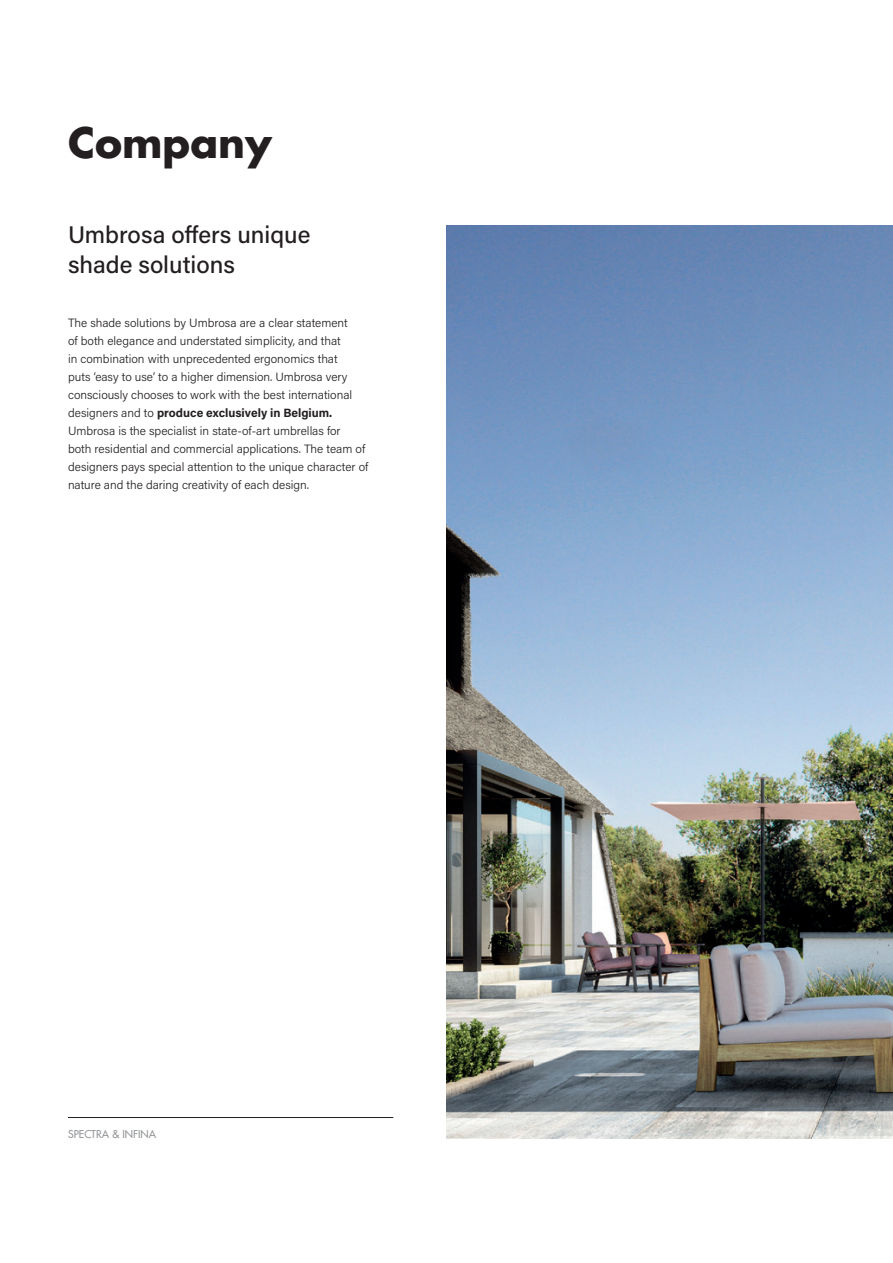
<style>
.page{position:relative;width:893px;height:1263px;background:#fff}
.page>*{position:absolute;margin:0;border:0;box-sizing:border-box;transform-origin:0 0}
.t1{font:700 40.8px "Futura";color:#231f20}
.t2{font:500 24px "Acumin Pro";color:#231f20}
.t3{font:300 12px/18px "Acumin Pro";color:#231f20}
.t4{font:10.5px "Futura";color:#939598}
.s1{font-weight:700}
</style>
<div class="page">
<img style="left:446px;top:226px;width:447px;height:912px">
<hr style="left:68px;top:1117px;width:325px;height:1px;background:#231f20">
<p class="t1" style="left:68px;top:114px;width:205px">Company</p>
<p class="t2" style="left:68px;top:218px;width:244px">Umbrosa offers unique</p>
<p class="t2" style="left:68px;top:248px;width:168px">shade solutions</p>
<p class="t3" style="left:68px;top:314px;width:302px">The shade solutions by Umbrosa are a clear statement<br>of both elegance and understated simplicity, and that<br>in combination with unprecedented ergonomics that<br>puts ‘easy to use’ to a higher dimension. Umbrosa very consciously chooses to work with the best international designers and to <span class="s1">produce exclusively in Belgium.<br></span>Umbrosa is the specialist in state-of-art umbrellas for<br>both residential and commercial applications. The team of designers pays special attention to the unique character of nature and the daring creativity of each design.</p>
<p class="t4" style="left:68px;top:1127px;width:90px">SPECTRA &amp; INFINA</p>
</div>
